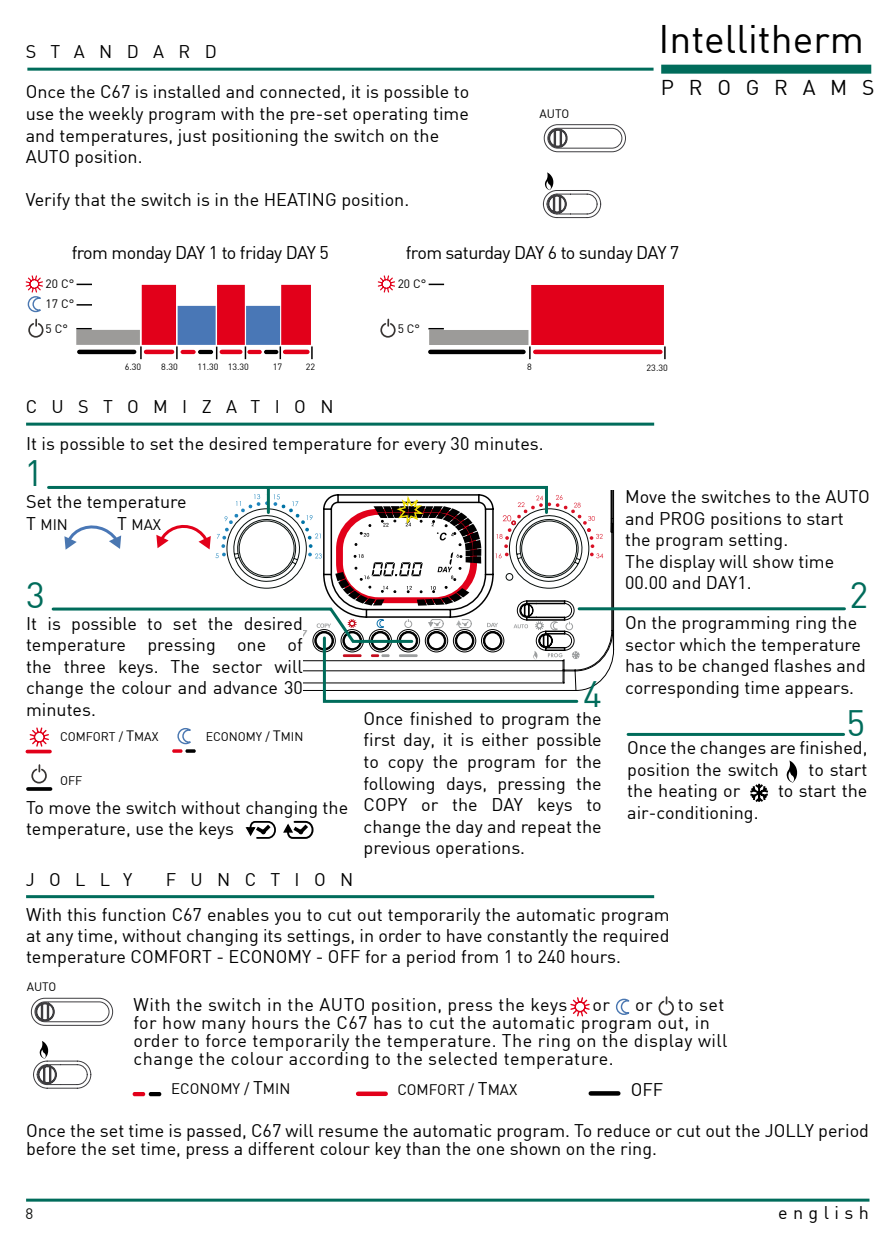
<style>
.page{position:relative;width:893px;height:1259px;background:#fff}
.page>*{position:absolute;margin:0;border:0;box-sizing:border-box;transform-origin:0 0}
.t1{font:39px "DIN";color:#000}
.t2{font:36px "DIN";color:#006c5b}
.t3{font:21px "DIN";color:#000}
.t4{font:18px/21.6px "DIN";color:#000}
.t5{font:18px/18px "DIN";letter-spacing:.025em;color:#000}
.t6{font:18px "DIN";letter-spacing:-.03em;color:#000}
.t7{font:15px "DIN";color:#000}
.t8{font:15px "DIN";color:#111211}
.t9{font:12.3px "DIN";color:#000}
.t10{font:12px "DIN";color:#000}
.t11{font:9px "DIN";color:#000}
.s1{font-size:18px}
.s2{font-size:14.7px}
</style>
<div class="page">
<hr style="left:26px;top:1198px;width:843px;height:3px;background:#006c5b">
<hr style="left:26px;top:422px;width:628px;height:3px;background:#006c5b">
<hr style="left:79px;top:350px;width:55px;height:4px;background:#000">
<hr style="left:146px;top:350px;width:26px;height:4px;background:#e2001a">
<hr style="left:181px;top:350px;width:15px;height:4px;background:#e2001a;border-radius:2px">
<hr style="left:198px;top:350px;width:15px;height:4px;background:#000;border-radius:2px">
<hr style="left:222px;top:350px;width:18px;height:4px;background:#e2001a">
<hr style="left:285px;top:350px;width:22px;height:4px;background:#e2001a">
<div style="left:178px;top:306px;width:38px;height:39px;background:#4977b6"></div>
<div style="left:142px;top:285px;width:34px;height:60px;background:#e2001a"></div>
<svg style="left:25px;top:275px;width:19px;height:63px"></svg>
<div style="left:217px;top:285px;width:28px;height:60px;background:#e2001a"></div>
<div style="left:281px;top:285px;width:30px;height:60px;background:#e2001a"></div>
<svg style="left:140px;top:346px;width:2px;height:13px"></svg>
<svg style="left:176px;top:346px;width:2px;height:13px"></svg>
<svg style="left:216px;top:347px;width:1px;height:12px"></svg>
<svg style="left:245px;top:346px;width:1px;height:13px"></svg>
<svg style="left:280px;top:346px;width:1px;height:13px"></svg>
<svg style="left:311px;top:346px;width:2px;height:13px"></svg>
<svg style="left:529px;top:346px;width:2px;height:13px"></svg>
<svg style="left:664px;top:346px;width:2px;height:13px"></svg>
<hr style="left:535px;top:350px;width:125px;height:4px;background:#e2001a">
<div style="left:531px;top:285px;width:133px;height:60px;background:#e2001a"></div>
<div style="left:76px;top:330px;width:64px;height:15px;background:#9c9b99"></div>
<div style="left:429px;top:330px;width:99px;height:15px;background:#9c9b99"></div>
<svg style="left:77px;top:284px;width:15px;height:1px"></svg>
<svg style="left:77px;top:304px;width:15px;height:2px"></svg>
<svg style="left:76px;top:328px;width:16px;height:1px"></svg>
<div style="left:246px;top:306px;width:34px;height:39px;background:#4977b6"></div>
<svg style="left:377px;top:275px;width:18px;height:18px"></svg>
<svg style="left:380px;top:318px;width:16px;height:20px"></svg>
<svg style="left:429px;top:284px;width:15px;height:1px"></svg>
<svg style="left:428px;top:328px;width:16px;height:1px"></svg>
<svg style="left:543px;top:124px;width:83px;height:29px"></svg>
<hr style="left:579px;top:607px;width:265px;height:3px;background:#006c5b">
<hr style="left:628px;top:733px;width:216px;height:3px;background:#006c5b">
<svg style="left:787px;top:760px;width:10px;height:22px"></svg>
<hr style="left:26px;top:895px;width:628px;height:3px;background:#006c5b">
<svg style="left:33px;top:1041px;width:59px;height:48px"></svg>
<svg style="left:30px;top:997px;width:84px;height:29px"></svg>
<svg style="left:615px;top:998px;width:15px;height:17px"></svg>
<svg style="left:570px;top:997px;width:20px;height:20px"></svg>
<svg style="left:658px;top:996px;width:16px;height:20px"></svg>
<svg style="left:591px;top:1091px;width:27px;height:4px"></svg>
<div style="left:358px;top:1091px;width:28px;height:5px;background:#e2001a"></div>
<hr style="left:133px;top:1092px;width:12px;height:4px;background:#e2001a;border-radius:2px">
<hr style="left:149px;top:1092px;width:12px;height:4px;background:#000;border-radius:2px">
<svg style="left:542px;top:172px;width:60px;height:46px"></svg>
<hr style="left:27px;top:68px;width:626px;height:3px;background:#006c5b">
<div style="left:661px;top:65px;width:210px;height:9px;background:#006c5b"></div>
<svg style="left:750px;top:783px;width:18px;height:19px"></svg>
<hr style="left:430px;top:350px;width:93px;height:4px;background:#000">
<hr style="left:247px;top:350px;width:15px;height:4px;background:#e2001a;border-radius:2px">
<hr style="left:264px;top:350px;width:14px;height:4px;background:#000;border-radius:2px">
<svg style="left:245px;top:820px;width:68px;height:19px"></svg>
<svg style="left:27px;top:749px;width:23px;height:4px"></svg>
<svg style="left:29px;top:727px;width:20px;height:20px"></svg>
<svg style="left:172px;top:749px;width:11px;height:4px"></svg>
<svg style="left:185px;top:749px;width:11px;height:4px"></svg>
<svg style="left:177px;top:728px;width:14px;height:17px"></svg>
<svg style="left:31px;top:764px;width:16px;height:20px"></svg>
<svg style="left:28px;top:787px;width:23px;height:4px"></svg>
<svg style="left:47px;top:485px;width:567px;height:218px"></svg>
<p class="t4" style="left:26px;top:40px;width:23px">STAN</p>
<p class="t4" style="left:127px;top:40px;width:46px">D AR</p>
<p class="t4" style="left:205px;top:40px;width:14px">D</p>
<h1 class="t1" style="left:659px;top:15px;width:207px">I ntellitherm</h1>
<p class="t3" style="left:661px;top:74px;width:49px">P RO</p>
<p class="t3" style="left:746px;top:74px;width:54px">G RAMS</p>
<p class="t4" style="left:26px;top:81px;width:445px">Once the C67 is installed and connected, it is possible to use the weekly program with the pre-set operating time and temperatures, just positioning the switch on the AUTO position.</p>
<p class="t4" style="left:26px;top:189px;width:261px">Verify that the switch is in the HEATIN</p>
<p class="t4" style="left:325px;top:189px;width:86px">G position.</p>
<p class="t6" style="left:72px;top:241px;width:259px">from monday DAY 1 to friday DAY 5</p>
<p class="t10" style="left:539px;top:106px;width:23px">AUTO</p>
<p class="t6" style="left:406px;top:241px;width:275px">from saturday DAY 6 to sunday DAY 7</p>
<p class="t10" style="left:398px;top:276px;width:30px">20 C°</p>
<p class="t10" style="left:398px;top:321px;width:24px">5 C°</p>
<p class="t10" style="left:46px;top:276px;width:30px">20 C°</p>
<p class="t10" style="left:46px;top:321px;width:24px">5 C°</p>
<p class="t10" style="left:46px;top:296px;width:30px">17 C°</p>
<p class="t11" style="left:125px;top:361px;width:18px">6.30</p>
<p class="t11" style="left:161px;top:361px;width:18px">8.30</p>
<p class="t11" style="left:197px;top:361px;width:53px">11.30 13.30</p>
<p class="t11" style="left:273px;top:361px;width:11px">17</p>
<p class="t11" style="left:306px;top:361px;width:11px">22</p>
<p class="t4" style="left:26px;top:396px;width:75px">CUSTOMI</p>
<p class="t4" style="left:202px;top:396px;width:47px">Z ATION</p>
<p class="t11" style="left:527px;top:361px;width:6px">8</p>
<p class="t11" style="left:647px;top:362px;width:23px">23.30</p>
<p class="t4" style="left:26px;top:433px;width:519px">It is possible to set the desired temperature for every 30 minutes.</p>
<h2 class="t2" style="left:25px;top:450px;width:20px">1</h2>
<p class="t4" style="left:26px;top:490px;width:162px">Set the temperature</p>
<p class="t7" style="left:26px;top:515px;width:24px"><span class="s1">T</span> MIN</p>
<p class="t7" style="left:117px;top:515px;width:46px"><span class="s1">T</span>MAX</p>
<h2 class="t2" style="left:26px;top:572px;width:20px">3</h2>
<p class="t4" style="left:26px;top:612px;width:278px;text-align:justify">It is possible to set the desired temperature pressing one of the three keys. The sector will change the colour and advance 30 minutes.</p>
<p class="t9" style="left:60px;top:729px;width:9px">COM</p>
<p class="t9" style="left:86px;top:729px;width:16px">FORT</p>
<p class="t9" style="left:119px;top:729px;width:41px">/ <span class="s2">T</span>MAX</p>
<p class="t9" style="left:206px;top:729px;width:9px">ECONOM</p>
<p class="t9" style="left:256px;top:729px;width:33px">Y / <span class="s2">T</span>MIN</p>
<p class="t9" style="left:60px;top:773px;width:24px">OFF</p>
<p class="t4" style="left:26px;top:796px;width:324px">To move the switch without changing the temperature, use the keys</p>
<p class="t4" style="left:26px;top:868px;width:45px">J OLL</p>
<p class="t4" style="left:123px;top:868px;width:11px">Y</p>
<p class="t4" style="left:166px;top:868px;width:75px">FUNCTION</p>
<h2 class="t2" style="left:583px;top:672px;width:20px">4</h2>
<p class="t4" style="left:364px;top:707px;width:240px;text-align:justify">Once finished to program the first day, it is either possible to copy the program for the following days, pressing the CO PY or the DAY keys to change the day and repeat the previous operations.</p>
<p class="t4" style="left:625px;top:485px;width:235px">M ove the switches to the AUTO and PROG positions to start the program setting.<br>The display will show time<br>00.00 and DAY1.</p>
<h2 class="t2" style="left:850px;top:572px;width:20px">2</h2>
<p class="t4" style="left:625px;top:611px;width:242px">On the programming ring the sector which the temperature has to be changed flashes and corresponding time appears.</p>
<h2 class="t2" style="left:847px;top:700px;width:20px">5</h2>
<p class="t4" style="left:627px;top:736px;width:242px">Once the changes are finished, position the switch</p>
<p class="t4" style="left:808px;top:758px;width:60px">to start</p>
<p class="t4" style="left:627px;top:780px;width:115px">the heating or</p>
<p class="t4" style="left:778px;top:780px;width:91px">to start the</p>
<p class="t4" style="left:627px;top:801px;width:133px">air-conditioning.</p>
<p class="t4" style="left:26px;top:903px;width:645px;text-align:justify">With this function C67 enables you to cut out temporarily the automatic program at any time, without changing its settings, in order to have constantly the required temperature comfort - economy - off for a period from 1 to 240 hours.</p>
<p class="t10" style="left:27px;top:979px;width:23px">AUTO</p>
<p class="t5" style="left:134px;top:995px;width:435px">With the switch in the AUTO position, press the keys</p>
<p class="t4" style="left:593px;top:993px;width:19px">or</p>
<p class="t4" style="left:635px;top:993px;width:19px">or</p>
<p class="t5" style="left:134px;top:995px;width:596px;text-indent:544px">to set for how many hours the C67 has to cut the automatic program out, in order to force temporarily the temperature. The ring on the display will change the colour according to the selected temperature.</p>
<p class="t7" style="left:171px;top:1079px;width:11px">ECONOM</p>
<p class="t7" style="left:233px;top:1079px;width:40px">Y / <span class="s1">T</span>MIN</p>
<p class="t7" style="left:397px;top:1080px;width:11px">COM</p>
<p class="t7" style="left:429px;top:1080px;width:19px">FORT</p>
<p class="t7" style="left:469px;top:1080px;width:50px">/ <span class="s1">T</span>MAX</p>
<p class="t4" style="left:631px;top:1078px;width:34px">OFF</p>
<p class="t4" style="left:26px;top:1121px;width:844px;line-height:18px">Once the set time is passed, C67 will resume the automatic program. To reduce or cut out the JOLLY period before the set time, press a different colour key than the one shown on the ring.</p>
<p class="t8" style="left:26px;top:1204px;width:9px">8</p>
<p class="t4" style="left:778px;top:1201px;width:92px">english</p>
</div>
